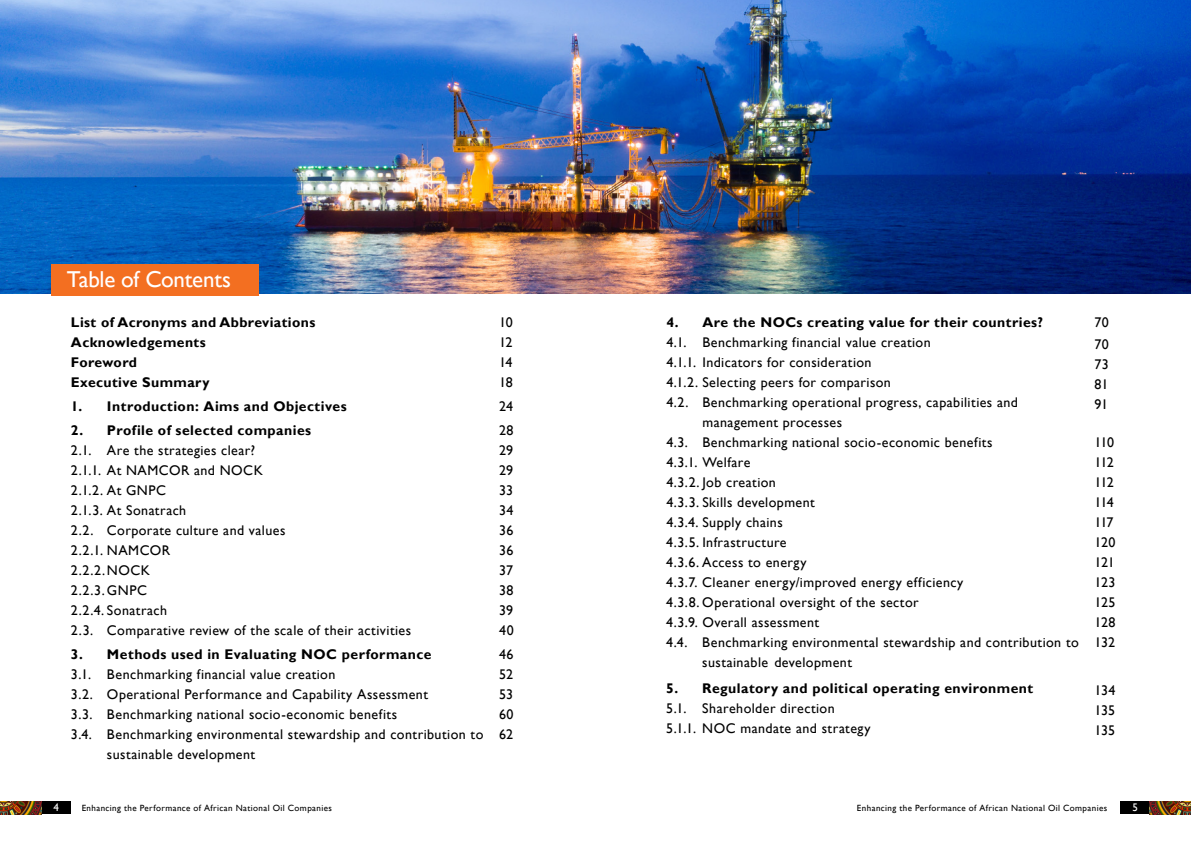
<style>
.page{position:relative;width:1191px;height:842px;background:#fff}
.page>*{position:absolute;margin:0;border:0;box-sizing:border-box;transform-origin:0 0}
.t1{font:23px "Gill Sans";letter-spacing:-.015em;color:#fff}
.t2{font:14px/20px "Gill Sans";letter-spacing:.03em;color:#000;text-align:justify}
.t3{font:700 14px/20px "Gill Sans";letter-spacing:.03em;color:#000}
.t4{font:14px/20px "Gill Sans";letter-spacing:-.035em;color:#000}
.t5{font:11px "Gill Sans";color:#fff}
.t6{font:9px "Gill Sans";letter-spacing:.045em;color:#000}
</style>
<div class="page">
<div style="left:1120px;top:801px;width:29px;height:13px;background:#000"></div>
<div style="left:41px;top:801px;width:30px;height:13px;background:#000"></div>
<img style="left:0;top:801px;width:41px;height:13px">
<img style="left:1149px;top:801px;width:42px;height:13px">
<img style="left:0;top:0;width:1191px;height:294px">
<div style="left:52px;top:264px;width:207px;height:32px;background:#f36f21"></div>
<h1 class="t1" style="left:67px;top:266px;width:165px">Table of Contents</h1>
<p class="t3" style="left:71px;top:312px;width:246px">List of Acronyms and Abbreviations<br>Acknowledgements<br>Foreword<br>Executive Summary</p>
<p class="t3" style="left:71px;top:396px;width:277px">1. Introduction: Aims and Objectives</p>
<p class="t3" style="left:71px;top:420px;width:242px">2. Profile of selected companies</p>
<p class="t2" style="left:71px;top:440px;width:342px;text-align:left">2.1. Are the strategies clear?<br>2.1.1. At NAMCOR and NOCK<br>2.1.2. At GNPC<br>2.1.3. At Sonatrach<br>2.2. Corporate culture and values<br>2.2.1. NAMCOR<br>2.2.2.NOCK<br>2.2.3. GNPC<br>2.2.4. Sonatrach<br>2.3. Comparative review of the scale of their activities</p>
<p class="t3" style="left:71px;top:644px;width:362px">3. Methods used in Evaluating NOC performance</p>
<p class="t2" style="left:71px;top:664px;width:266px">3.1. Benchmarking financial value creation</p>
<p class="t2" style="left:71px;top:684px;width:358px">3.2. Operational Performance and Capability Assessment</p>
<p class="t2" style="left:71px;top:704px;width:328px">3.3. Benchmarking national socio-economic benefits</p>
<p class="t2" style="left:71px;top:724px;width:414px">3.4. Benchmarking environmental stewardship and contribution to</p>
<p class="t2" style="left:107px;top:744px;width:150px">sustainable development</p>
<p class="t2" style="left:499px;top:312px;width:15px">10<br>12<br>14<br>18</p>
<p class="t2" style="left:499px;top:394px;width:16px;line-height:24px">24<br>28</p>
<p class="t2" style="left:499px;top:440px;width:16px">29<br>29<br>33<br>34<br>36<br>36<br>37<br>38<br>39<br>40</p>
<p class="t2" style="left:499px;top:644px;width:16px">46<br>52<br>53<br>60<br>62</p>
<p class="t3" style="left:666px;top:313px;width:378px">4. Are the NOCs creating value for their countries?</p>
<p class="t2" style="left:666px;top:333px;width:266px">4.1. Benchmarking financial value creation</p>
<p class="t2" style="left:666px;top:353px;width:207px">4.1.1. Indicators for consideration</p>
<p class="t2" style="left:666px;top:373px;width:226px">4.1.2. Selecting peers for comparison</p>
<p class="t2" style="left:666px;top:393px;width:353px">4.2. Benchmarking operational progress, capabilities and</p>
<p class="t2" style="left:702px;top:413px;width:141px">management processes</p>
<p class="t2" style="left:666px;top:433px;width:328px">4.3. Benchmarking national socio-economic benefits</p>
<p class="t2" style="left:666px;top:453px;width:86px">4.3.1. Welfare</p>
<p class="t2" style="left:666px;top:473px;width:111px">4.3.2. Job creation</p>
<p class="t2" style="left:666px;top:493px;width:150px">4.3.3. Skills development</p>
<p class="t2" style="left:666px;top:513px;width:118px">4.3.4. Supply chains</p>
<p class="t2" style="left:666px;top:533px;width:122px">4.3.5. Infrastructure</p>
<p class="t2" style="left:666px;top:553px;width:142px">4.3.6. Access to energy</p>
<p class="t2" style="left:666px;top:573px;width:298px">4.3.7. Cleaner energy/improved energy efficiency</p>
<p class="t2" style="left:666px;top:593px;width:254px">4.3.8. Operational oversight of the sector</p>
<p class="t2" style="left:666px;top:613px;width:154px">4.3.9. Overall assessment</p>
<p class="t2" style="left:666px;top:633px;width:414px">4.4. Benchmarking environmental stewardship and contribution to</p>
<p class="t2" style="left:702px;top:653px;width:151px">sustainable development</p>
<p class="t3" style="left:666px;top:679px;width:368px">5. Regulatory and political operating environment</p>
<p class="t2" style="left:666px;top:699px;width:206px">5.1. Shareholder direction<br>5.1.1. NOC mandate and strategy</p>
<p class="t2" style="left:1094px;top:311px;width:16px;line-height:22px">70<br>70</p>
<p class="t2" style="left:1094px;top:354px;width:16px">73<br>81<br>91</p>
<p class="t4" style="left:1094px;top:432px;width:22px">110<br>112<br>112<br>114<br>117<br>120<br>121<br>123<br>125<br>128<br>132</p>
<p class="t2" style="left:1094px;top:681px;width:22px">134<br>135<br>135</p>
<p class="t5" style="left:53px;top:801px;width:7px">4</p>
<p class="t6" style="left:82px;top:802px;width:252px">Enhancing the Performance of African National Oil Companies</p>
<p class="t6" style="left:857px;top:802px;width:252px">Enhancing the Performance of African National Oil Companies</p>
<p class="t5" style="left:1132px;top:801px;width:7px">5</p>
</div>
